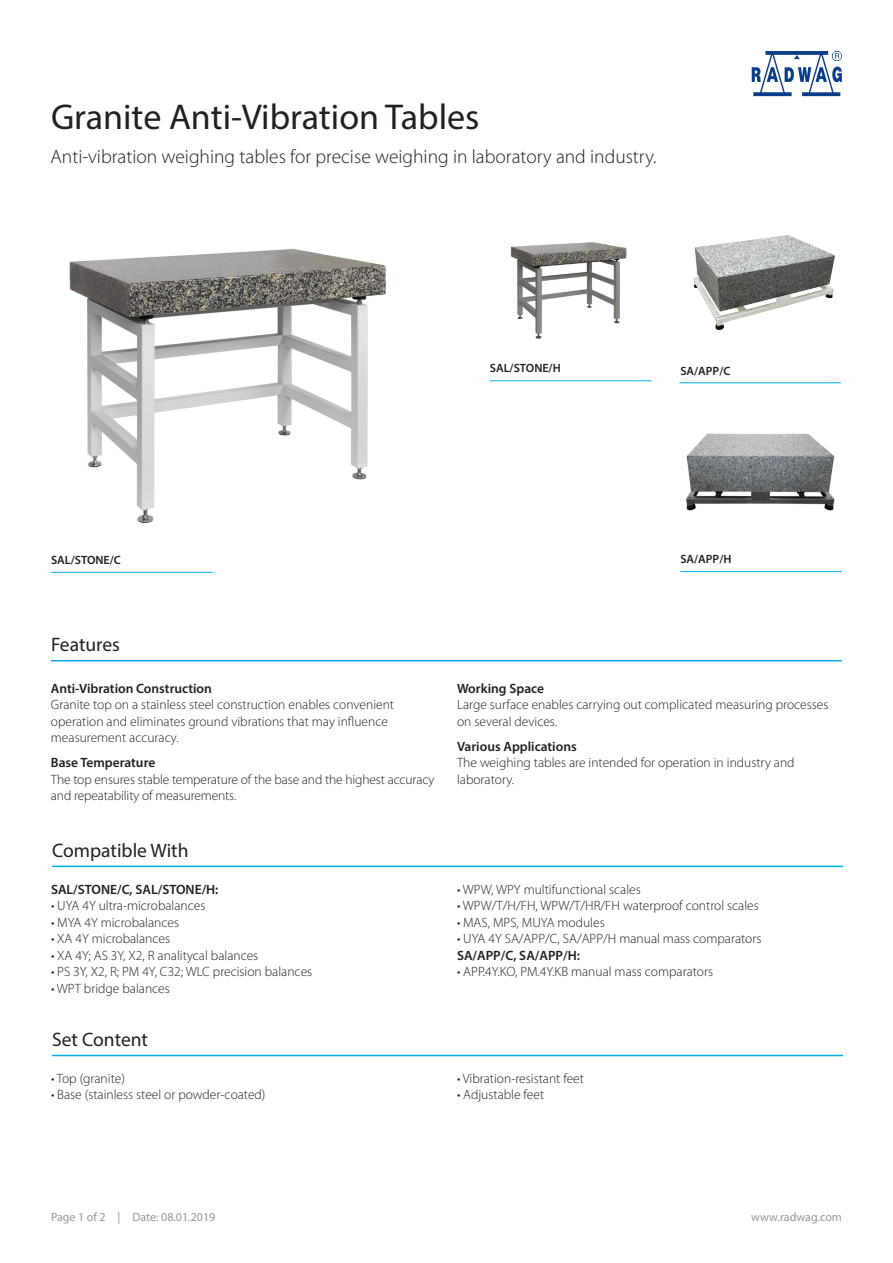
<style>
.page{position:relative;width:893px;height:1263px;background:#fff}
.page>*{position:absolute;margin:0;border:0;box-sizing:border-box;transform-origin:0 0}
.Nazwa_wagi{font:36px "Myriad Pro";color:#231f20}
.Podtytuł{font:300 19.5px "Myriad Pro";color:#231f20}
.Linia_grupa{font:19.5px "Myriad Pro";color:#231f20}
.Wyposazenie_dodatkow{font:300 13.5px/16.5px "Myriad Pro";color:#231f20}
.Opis_wagi{font:300 13.5px/16.5px "Myriad Pro";color:#231f20}
.Wyposazenie_dodatkow-2{font:600 13.5px "Myriad Pro";color:#231f20}
.Pagina{font:12px "Myriad Pro";color:#939598}
.Zdjęcia_podpisy{font:600 12px "Myriad Pro";color:#231f20}
.s1{font-weight:600}
</style>
<div class="page">
<svg style="left:752px;top:51px;width:90px;height:45px"></svg>
<hr style="left:51px;top:572px;width:162px;height:1px;background:#00aeef">
<img style="left:686px;top:433px;width:149px;height:78px">
<hr style="left:680px;top:571px;width:162px;height:1px;background:#00aeef">
<img style="left:693px;top:235px;width:142px;height:95px">
<hr style="left:679px;top:382px;width:162px;height:1px;background:#00aeef">
<hr style="left:490px;top:380px;width:161px;height:1px;background:#00aeef">
<hr style="left:51px;top:660px;width:791px;height:1px;background:#00aeef">
<hr style="left:52px;top:866px;width:791px;height:1px;background:#00aeef">
<hr style="left:52px;top:1055px;width:791px;height:1px;background:#00aeef">
<img style="left:510px;top:242px;width:117px;height:97px">
<img style="left:69px;top:249px;width:317px;height:275px">
<p class="Nazwa_wagi" style="left:51px;top:95px;width:430px">Granite Anti-Vibration Tables</p>
<p class="Podtytuł" style="left:50px;top:145px;width:608px">Anti-vibration weighing tables for precise weighing in laboratory and industry.</p>
<p class="Zdjęcia_podpisy" style="left:490px;top:360px;width:72px">SAL/STONE/H</p>
<p class="Zdjęcia_podpisy" style="left:680px;top:363px;width:52px">SA/APP/C</p>
<p class="Zdjęcia_podpisy" style="left:51px;top:552px;width:71px">SAL/STONE/C</p>
<p class="Zdjęcia_podpisy" style="left:680px;top:552px;width:53px">SA/APP/H</p>
<p class="Linia_grupa" style="left:51px;top:632px;width:70px">Features</p>
<p class="Opis_wagi" style="left:51px;top:680px;width:345px"><span class="s1">Anti-Vibration Construction<br></span>Granite top on a stainless steel construction enables convenient operation and eliminates ground vibrations that may influence measurement accuracy.</p>
<p class="Opis_wagi" style="left:51px;top:754px;width:385px"><span class="s1">Base Temperature<br></span>The top ensures stable temperature of the base and the highest accuracy and repeatability of measurements.</p>
<p class="Linia_grupa" style="left:52px;top:838px;width:138px">Compatible With</p>
<p class="Wyposazenie_dodatkow-2" style="left:51px;top:881px;width:169px">SAL/STONE/C, SAL/STONE/H:</p>
<p class="Wyposazenie_dodatkow" style="left:51px;top:897px;width:156px">• UYA 4Y ultra-microbalances</p>
<p class="Wyposazenie_dodatkow" style="left:51px;top:914px;width:130px">• MYA 4Y microbalances</p>
<p class="Wyposazenie_dodatkow" style="left:51px;top:930px;width:121px">• XA 4Y microbalances</p>
<p class="Wyposazenie_dodatkow" style="left:51px;top:947px;width:209px">• XA 4Y; AS 3Y, X2, R analitycal balances</p>
<p class="Wyposazenie_dodatkow" style="left:51px;top:963px;width:263px">• PS 3Y, X2, R; PM 4Y, C32; WLC precision balances</p>
<p class="Wyposazenie_dodatkow" style="left:51px;top:980px;width:120px">• WPT bridge balances</p>
<p class="Linia_grupa" style="left:52px;top:1027px;width:97px">Set Content</p>
<p class="Wyposazenie_dodatkow" style="left:51px;top:1070px;width:75px">• Top (granite)</p>
<p class="Wyposazenie_dodatkow" style="left:51px;top:1086px;width:216px">• Base (stainless steel or powder-coated)</p>
<p class="Opis_wagi" style="left:457px;top:680px;width:373px"><span class="s1">Working Space<br></span>Large surface enables carrying out complicated measuring processes on several devices.</p>
<p class="Opis_wagi" style="left:457px;top:738px;width:339px"><span class="s1">Various Applications<br></span>The weighing tables are intended for operation in industry and laboratory.</p>
<p class="Wyposazenie_dodatkow" style="left:457px;top:881px;width:185px">• WPW, WPY multifunctional scales</p>
<p class="Wyposazenie_dodatkow" style="left:457px;top:897px;width:303px">• WPW/T/H/FH, WPW/T/HR/FH waterproof control scales</p>
<p class="Wyposazenie_dodatkow" style="left:457px;top:914px;width:149px">• MAS, MPS, MUYA modules</p>
<p class="Wyposazenie_dodatkow" style="left:457px;top:930px;width:306px">• UYA 4Y SA/APP/C, SA/APP/H manual mass comparators<br><span class="s1">SA/APP/C, SA/APP/H:</span></p>
<p class="Wyposazenie_dodatkow" style="left:457px;top:963px;width:258px">• APP.4Y.KO, PM.4Y.KB manual mass comparators</p>
<p class="Wyposazenie_dodatkow" style="left:457px;top:1070px;width:128px">• Vibration-resistant feet</p>
<p class="Wyposazenie_dodatkow" style="left:457px;top:1086px;width:89px">• Adjustable feet</p>
<p class="Pagina" style="left:51px;top:1209px;width:166px">Page 1 of 2 | Date: 08.01.2019</p>
<p class="Pagina" style="left:751px;top:1209px;width:92px">www.radwag.com</p>
</div>
